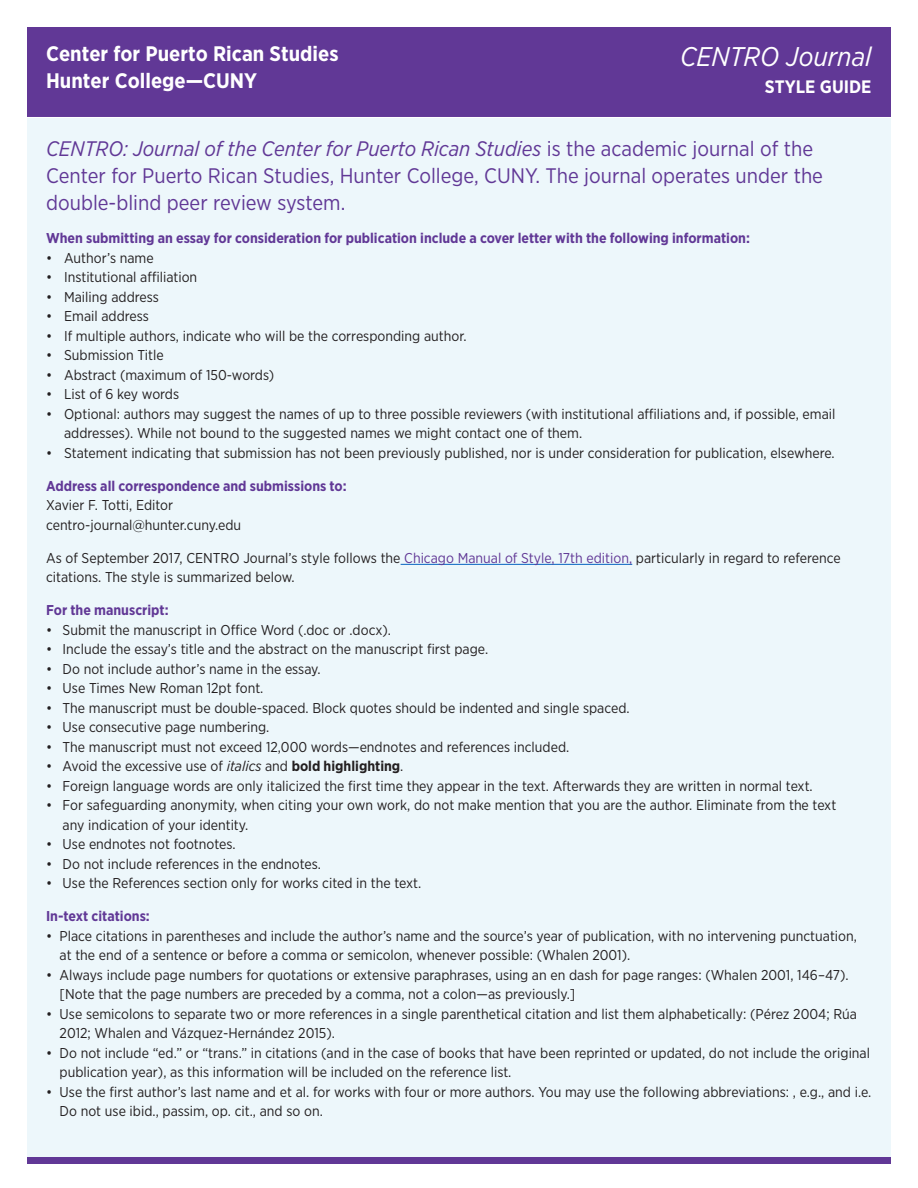
<style>
.page{position:relative;width:918px;height:1188px;background:#fff}
.page>*{position:absolute;margin:0;border:0;box-sizing:border-box;transform-origin:0 0}
.t1{font:italic 27px "Gotham Narrow";color:#fff}
.Body{font:21px/27px "Gotham Narrow";color:#613896}
.BODY_COPY{font:700 21px "Gotham Narrow";color:#fff}
.t2{font:700 18px "Gotham Narrow";color:#fff}
.Body-2{font:14.25px/19.5px "Gotham Narrow";color:#231f20}
.Body-3{font:700 14.25px "Gotham Narrow";color:#613896}
.s1{font-style:italic}
.s2{color:#613896}
.s3{font-weight:700}
</style>
<div class="page">
<div style="left:27px;top:30px;width:864px;height:1134px;background:#edf7fb"></div>
<div style="left:27px;top:1157px;width:864px;height:7px;background:#613896"></div>
<div style="left:27px;top:27px;width:864px;height:90px;background:#613896"></div>
<hr style="left:27px;top:117px;width:864px;height:1px;background:#fff">
<hr style="left:401px;top:564px;width:231px;height:1px;background:#0563c1">
<p class="BODY_COPY" style="left:46px;top:40px;width:294px">Center for Puerto Rican Studies</p>
<p class="BODY_COPY" style="left:46px;top:67px;width:213px">Hunter College—CUNY</p>
<p class="t1" style="left:680px;top:40px;width:193px">CENTRO Journal</p>
<p class="t2" style="left:765px;top:75px;width:108px">STYLE GUIDE</p>
<p class="Body" style="left:46px;top:135px;width:778px"><span class="s1">CENTRO: Journal of the Center for Puerto Rican Studies</span> is the academic journal of the<br>Center for Puerto Rican Studies, Hunter College, CUNY. The journal operates under the double-blind peer review system.</p>
<p class="Body-3" style="left:46px;top:229px;width:705px">When submitting an essay for consideration for publication include a cover letter with the following information:</p>
<p class="Body-2" style="left:46px;top:248px;width:109px">• Author’s name</p>
<p class="Body-2" style="left:46px;top:267px;width:153px">• Institutional affiliation</p>
<p class="Body-2" style="left:46px;top:287px;width:114px">• Mailing address</p>
<p class="Body-2" style="left:46px;top:306px;width:104px">• Email address</p>
<p class="Body-2" style="left:46px;top:326px;width:422px">• If multiple authors, indicate who will be the corresponding author.</p>
<p class="Body-2" style="left:46px;top:345px;width:119px">• Submission Title</p>
<p class="Body-2" style="left:46px;top:365px;width:230px">• Abstract (maximum of 150-words)</p>
<p class="Body-2" style="left:46px;top:384px;width:135px">• List of 6 key words</p>
<p class="Body-2" style="left:64px;top:404px;width:773px;text-indent:-18px">• Optional: authors may suggest the names of up to three possible reviewers (with institutional affiliations and, if possible, email addresses). While not bound to the suggested names we might contact one of them.</p>
<p class="Body-2" style="left:46px;top:443px;width:790px">• Statement indicating that submission has not been previously published, nor is under consideration for publication, elsewhere.</p>
<p class="Body-3" style="left:46px;top:477px;width:302px">Address all correspondence and submissions to:</p>
<p class="Body-2" style="left:46px;top:495px;width:129px">Xavier F. Totti, Editor</p>
<p class="Body-2" style="left:46px;top:515px;width:197px">centro-journal@hunter.cuny.edu</p>
<p class="Body-2" style="left:46px;top:548px;width:796px">As of September 2017, CENTRO Journal’s style follows the <span class="s2">Chicago Manual of Style, 17th edition,</span> particularly in regard to reference citations. The style is summarized below.</p>
<p class="Body-3" style="left:46px;top:601px;width:124px">For the manuscript:</p>
<p class="Body-2" style="left:46px;top:620px;width:346px">• Submit the manuscript in Office Word (.doc or .docx).</p>
<p class="Body-2" style="left:46px;top:639px;width:444px">• Include the essay’s title and the abstract on the manuscript first page.</p>
<p class="Body-2" style="left:46px;top:659px;width:276px">• Do not include author’s name in the essay.</p>
<p class="Body-2" style="left:46px;top:678px;width:219px">• Use Times New Roman 12pt font.</p>
<p class="Body-2" style="left:46px;top:698px;width:585px">• The manuscript must be double-spaced. Block quotes should be indented and single spaced.</p>
<p class="Body-2" style="left:46px;top:717px;width:225px">• Use consecutive page numbering.</p>
<p class="Body-2" style="left:46px;top:737px;width:525px">• The manuscript must not exceed 12,000 words—endnotes and references included.</p>
<p class="Body-2" style="left:46px;top:756px;width:359px">• Avoid the excessive use of <span class="s1">italics</span> and <span class="s3">bold highlighting</span>.</p>
<p class="Body-2" style="left:46px;top:776px;width:768px">• Foreign language words are only italicized the first time they appear in the text. Afterwards they are written in normal text.</p>
<p class="Body-2" style="left:63px;top:795px;width:775px;text-indent:-17px">• For safeguarding anonymity, when citing your own work, do not make mention that you are the author. Eliminate from the text any indication of your identity.</p>
<p class="Body-2" style="left:46px;top:834px;width:191px">• Use endnotes not footnotes.</p>
<p class="Body-2" style="left:46px;top:854px;width:276px">• Do not include references in the endnotes.</p>
<p class="Body-2" style="left:46px;top:873px;width:377px">• Use the References section only for works cited in the text.</p>
<p class="Body-3" style="left:46px;top:907px;width:105px">In-text citations:</p>
<p class="Body-2" style="left:60px;top:926px;width:799px;text-indent:-14px">• Place citations in parentheses and include the author’s name and the source’s year of publication, with no intervening punctuation, at the end of a sentence or before a comma or semicolon, whenever possible: (Whalen 2001).</p>
<p class="Body-2" style="left:60px;top:965px;width:791px;text-indent:-14px">• Always include page numbers for quotations or extensive paraphrases, using an en dash for page ranges: (Whalen 2001, 146–47). [Note that the page numbers are preceded by a comma, not a colon—as previously.]</p>
<p class="Body-2" style="left:60px;top:1004px;width:799px;text-indent:-14px">• Use semicolons to separate two or more references in a single parenthetical citation and list them alphabetically: (Pérez 2004; Rúa<br>2012; Whalen and Vázquez-Hernández 2015).</p>
<p class="Body-2" style="left:60px;top:1043px;width:812px;text-indent:-14px">• Do not include “ed.” or “trans.” in citations (and in the case of books that have been reprinted or updated, do not include the original publication year), as this information will be included on the reference list.</p>
<p class="Body-2" style="left:60px;top:1082px;width:813px;text-indent:-14px">• Use the first author’s last name and et al. for works with four or more authors. You may use the following abbreviations: , e.g., and i.e.<br>Do not use ibid., passim, op. cit., and so on.</p>
</div>
